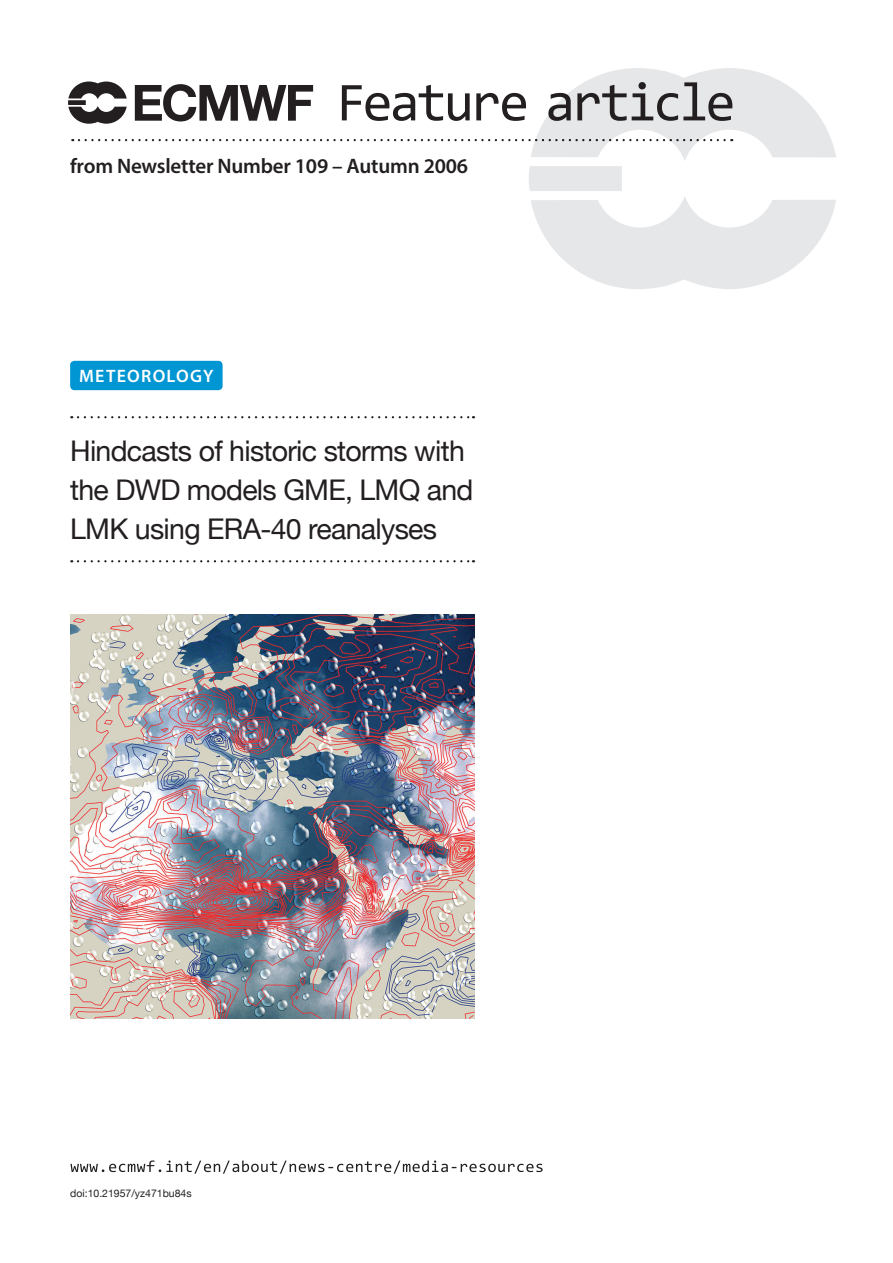
<style>
.page{position:relative;width:893px;height:1263px;background:#fff}
.page>*{position:absolute;margin:0;border:0;box-sizing:border-box;transform-origin:0 0}
.t1{font:28.5px/39px "Helvetica Neue";letter-spacing:-.025em;color:#231f20}
.t2{font:600 21px "Myriad Pro";letter-spacing:-.01em;color:#231f20}
.t3{font:600 18px "Myriad Pro";letter-spacing:.07em;color:#fff}
.t4{font:10.5px "Helvetica Neue";color:#231f20}
</style>
<div class="page">
<img style="left:70px;top:614px;width:404px;height:404px">
<svg style="left:68px;top:68px;width:768px;height:221px"></svg>
<svg style="left:78px;top:416px;width:396px;height:2px"></svg>
<svg style="left:78px;top:560px;width:396px;height:2px"></svg>
<div style="left:70px;top:361px;width:153px;height:29px;background:#0096d3;border-radius:4px"></div>
<svg style="left:70px;top:1160px;width:473px;height:14px"></svg>
<p class="t2" style="left:70px;top:153px;width:399px">from Newsletter Number 109 – Autumn 2006</p>
<p class="t3" style="left:79px;top:365px;width:136px">METEOROLOGY</p>
<p class="t1" style="left:70px;top:433px;width:405px">Hindcasts of historic storms with the DWD models GME, LMQ and<br>LMK using ERA-40 reanalyses</p>
<p class="t4" style="left:70px;top:1186px;width:123px">doi:10.21957/yz471bu84s</p>
</div>
